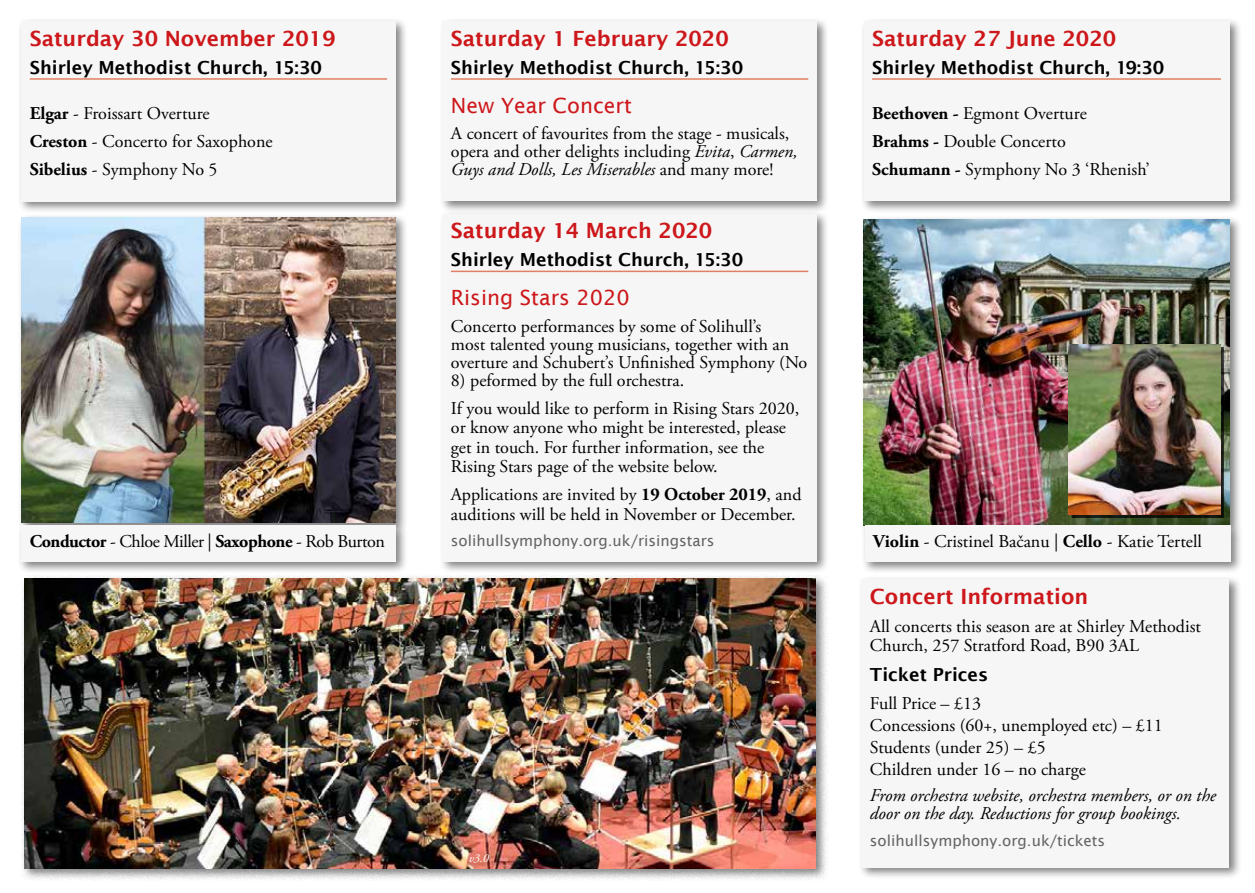
<style>
.page{position:relative;width:1255px;height:893px;background:#fff}
.page>*{position:absolute;margin:0;border:0;box-sizing:border-box;transform-origin:0 0}
.t1{font:600 21px "Lucida Sans";color:#cd171a}
.t2{font:21px "Lucida Sans";color:#cd171a}
.t3{font:18px/28px "Adobe Garamond Pro";color:#000}
.t4{font:600 18px "Lucida Sans";color:#000}
.t5{font:italic 18px/18px "Adobe Garamond Pro";color:#000}
.t6{font:18px "Adobe Garamond Pro";letter-spacing:-.025em;color:#000}
.t7{font:15px "Lucida Sans";color:#646363}
.t8{font:italic 12px "Adobe Garamond Pro";color:#fff}
.s1{font-weight:700}
.s2{font-style:italic}
</style>
<div class="page">
<div style="left:18px;top:18px;width:390px;height:196px;background:#000;opacity:.5"></div>
<div style="left:21px;top:21px;width:374px;height:180px;background:#f6f6f6"></div>
<hr style="left:30px;top:78px;width:357px;height:2px;background:#e17f63">
<div style="left:860px;top:18px;width:381px;height:196px;background:#000;opacity:.5"></div>
<div style="left:863px;top:21px;width:366px;height:180px;background:#f6f6f6"></div>
<hr style="left:872px;top:78px;width:348px;height:2px;background:#e17f63">
<div style="left:439px;top:18px;width:390px;height:196px;background:#000;opacity:.5"></div>
<div style="left:442px;top:21px;width:374px;height:180px;background:#f6f6f6"></div>
<hr style="left:451px;top:78px;width:357px;height:2px;background:#e17f63">
<div style="left:439px;top:210px;width:390px;height:364px;background:#000;opacity:.5"></div>
<div style="left:442px;top:214px;width:374px;height:347px;background:#f6f6f6"></div>
<hr style="left:451px;top:271px;width:357px;height:1px;background:#e17f63">
<div style="left:857px;top:575px;width:384px;height:305px;background:#000;opacity:.5"></div>
<div style="left:861px;top:579px;width:368px;height:288px;background:#f6f6f6"></div>
<div style="left:21px;top:575px;width:807px;height:306px;background:#000;opacity:.5"></div>
<img style="left:24px;top:578px;width:791px;height:290px">
<div style="left:859px;top:216px;width:383px;height:322px;background:#000;opacity:.5"></div>
<img style="left:863px;top:219px;width:366px;height:303px">
<div style="left:1071px;top:347px;width:152px;height:171px;background:#000;opacity:.75"></div>
<img style="left:1068px;top:344px;width:152px;height:170px">
<div style="left:18px;top:213px;width:390px;height:323px;background:#000;opacity:.49"></div>
<img style="left:21px;top:217px;width:374px;height:305px">
<div style="left:861px;top:522px;width:381px;height:52px;background:#000;opacity:.5"></div>
<div style="left:864px;top:526px;width:366px;height:36px;background:#f6f6f6"></div>
<div style="left:18px;top:522px;width:390px;height:52px;background:#000;opacity:.5"></div>
<div style="left:21px;top:525px;width:374px;height:36px;background:#f6f6f6"></div>
<p class="t1" style="left:30px;top:26px;width:307px">Saturday 30 November 2019</p>
<p class="t4" style="left:30px;top:57px;width:294px">Shirley Methodist Church, 15:30</p>
<p class="t3" style="left:30px;top:100px;width:244px"><span class="s1">Elgar</span> - Froissart Overture<br><span class="s1">Creston</span> - Concerto for Saxophone<br><span class="s1">Sibelius</span> - Symphony No 5</p>
<p class="t6" style="left:30px;top:531px;width:357px"><span class="s1">Conductor</span> - Chloe Miller | <span class="s1">Saxophone</span> - Rob Burton</p>
<p class="t1" style="left:451px;top:27px;width:279px">Saturday 1 February 2020</p>
<p class="t4" style="left:451px;top:57px;width:294px">Shirley Methodist Church, 15:30</p>
<p class="t2" style="left:451px;top:93px;width:182px">New Year Concert</p>
<p class="t3" style="left:451px;top:125px;width:348px;line-height:18px">A concert of favourites from the stage - musicals, opera and other delights including <span class="s2">Evita</span>, <span class="s2">Carmen,<br>Guys and Dolls, Les Miserables</span> and many more!</p>
<p class="t1" style="left:451px;top:219px;width:263px">Saturday 14 March 2020</p>
<p class="t4" style="left:451px;top:250px;width:294px">Shirley Methodist Church, 15:30</p>
<p class="t2" style="left:451px;top:286px;width:180px">Rising Stars 2020</p>
<p class="t3" style="left:451px;top:317px;width:358px;line-height:18px">Concerto performances by some of Solihull’s<br>most talented young musicians, together with an overture and Schubert’s Unfinished Symphony (No</p>
<p class="t3" style="left:451px;top:366px;width:350px">8) peformed by the full orchestra.<br>If you would like to perform in Rising Stars 2020,</p>
<p class="t3" style="left:451px;top:418px;width:336px;line-height:19.5px">or know anyone who might be interested, please get in touch. For further information, see the<br>Rising Stars page of the website below.</p>
<p class="t3" style="left:451px;top:485px;width:352px;line-height:19.5px">Applications are invited by <span class="s1">19 October 2019</span>, and auditions will be held in November or December.</p>
<p class="t7" style="left:451px;top:532px;width:265px">solihullsymphony.org.uk/risingstars</p>
<p class="t8" style="left:468px;top:851px;width:22px">v3.0</p>
<p class="t1" style="left:872px;top:27px;width:245px">Saturday 27 June 2020</p>
<p class="t4" style="left:872px;top:57px;width:294px">Shirley Methodist Church, 19:30</p>
<p class="t3" style="left:872px;top:100px;width:279px"><span class="s1">Beethoven -</span> Egmont Overture<br><span class="s1">Brahms -</span> Double Concerto<br><span class="s1">Schumann -</span> Symphony No 3 ‘Rhenish’</p>
<p class="t3" style="left:873px;top:528px;width:330px"><span class="s1">Violin</span> - Cristinel Bačanu | <span class="s1">Cello</span> - Katie Tertell</p>
<p class="t1" style="left:870px;top:584px;width:220px">Concert Information</p>
<p class="t3" style="left:870px;top:617px;width:332px;line-height:19.5px">All concerts this season are at Shirley Methodist<br>Church, 257 Stratford Road, B90 3AL</p>
<p class="t4" style="left:870px;top:664px;width:120px">Ticket Prices</p>
<p class="t3" style="left:870px;top:693px;width:294px;line-height:22px">Full Price – £13<br>Concessions (60+, unemployed etc) – £11<br>Students (under 25) – £5<br>Children under 16 – no charge</p>
<p class="t5" style="left:870px;top:787px;width:348px">From orchestra website, orchestra members, or on the door on the day. Reductions for group bookings.</p>
<p class="t7" style="left:870px;top:832px;width:237px">solihullsymphony.org.uk/tickets</p>
</div>
